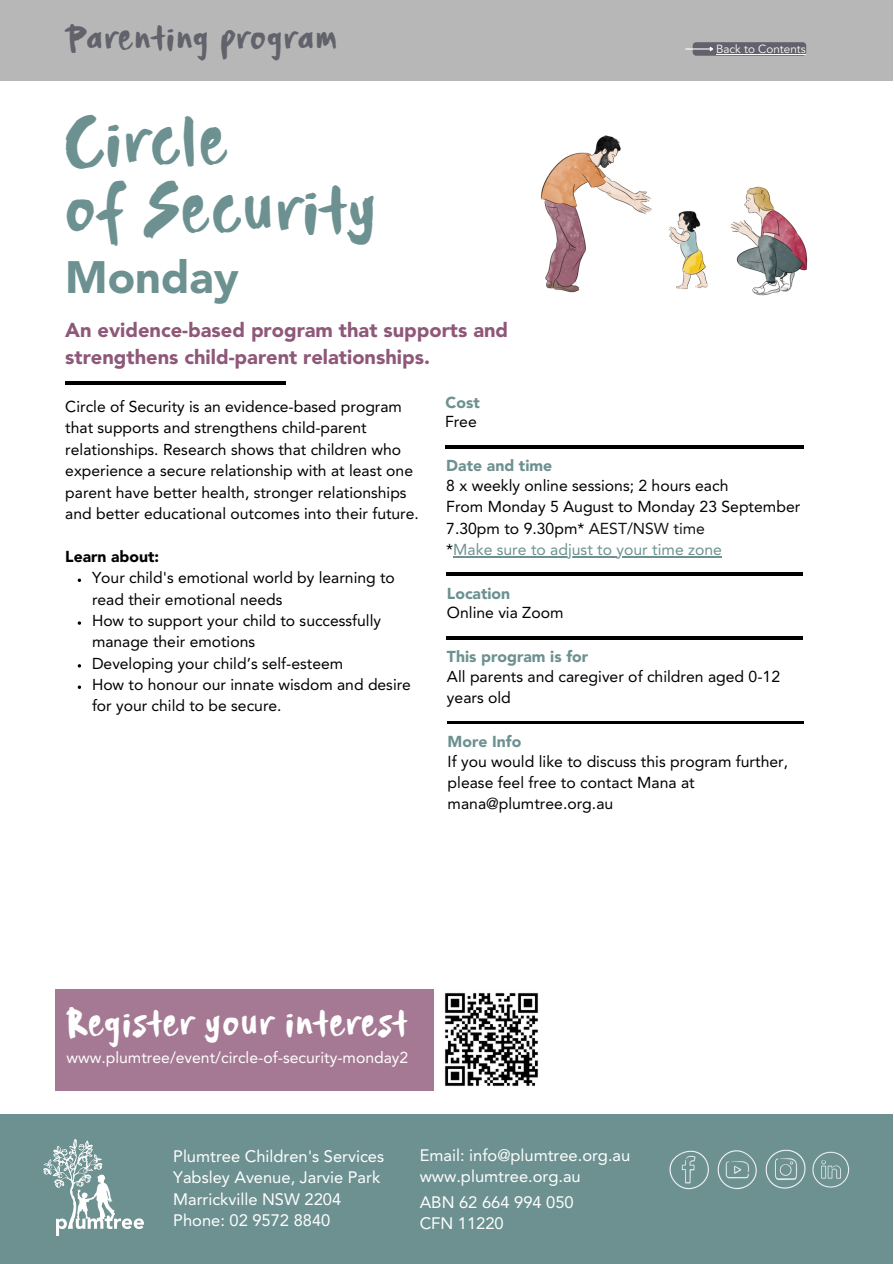
<style>
.page{position:relative;width:894px;height:1264px;background:#fff}
.page>*{position:absolute;margin:0;border:0;box-sizing:border-box;transform-origin:0 0}
.t1{font:48.75px/67.9px "Ashleigh Steel";color:#6d9191}
.t2{font:900 45px "Avenir LT Std";color:#6d9191}
.t3{font:27px "Ashleigh Steel";color:#fff}
.t4{font:25.5px "Ashleigh Steel";color:#62626c}
.t5{font:900 20.1px/27.5px "Avenir LT Std";color:#8f5879}
.t6{font:16.5px/21.3px "Avenir LT Std";color:#fff}
.t7{font:15.75px/21.3px "Avenir LT Std";color:#000}
.t8{font:900 15.75px "Avenir LT Std";color:#6d9191}
.t9{font:15.75px "Avenir LT Std";color:#fff}
.t10{font:900 15.75px "Avenir LT Std";color:#000}
.t11{font:11.7px "Avenir LT Std";color:#fff}
.s1{color:#151414}
.s2{color:#6d9191}
</style>
<div class="page">
<div style="left:1px;top:0;width:891px;height:80px;background:#b7b7b7"></div>
<div style="left:0;top:1114px;width:891px;height:149px;background:#6d9191"></div>
<div style="left:56px;top:989px;width:379px;height:101px;background:#a57993"></div>
<img style="left:43px;top:1139px;width:101px;height:96px">
<img style="left:669px;top:1150px;width:40px;height:40px">
<img style="left:717px;top:1150px;width:40px;height:40px">
<img style="left:765px;top:1149px;width:41px;height:40px">
<img style="left:812px;top:1151px;width:38px;height:37px">
<hr style="left:445px;top:445px;width:358px;height:3px;background:#000">
<hr style="left:453px;top:556px;width:268px;height:1px;background:#6d9191">
<img style="left:521px;top:42px;width:306px;height:254px">
<hr style="left:446px;top:573px;width:357px;height:2px;background:#000">
<hr style="left:446px;top:636px;width:357px;height:3px;background:#000">
<hr style="left:447px;top:721px;width:356px;height:2px;background:#000">
<svg style="left:78px;top:578px;width:3px;height:4px"></svg>
<svg style="left:78px;top:685px;width:3px;height:4px"></svg>
<hr style="left:65px;top:381px;width:221px;height:3px;background:#000">
<img style="left:445px;top:993px;width:93px;height:93px">
<p class="t4" style="left:66px;top:25px;width:274px">Parenting program</p>
<h5 class="t1" style="left:65px;top:110px;width:315px">Circle<br>of Security</h5>
<p class="t2" style="left:65px;top:259px;width:175px">Monday</p>
<p class="t5" style="left:65px;top:318px;width:444px">An evidence-based program that supports and strengthens child-parent relationships.</p>
<h2 class="t11" style="left:716px;top:44px;width:91px">Back to Contents</h2>
<h5 class="t7" style="left:65px;top:397px;width:355px">Circle of Security is an evidence-based program that supports and strengthens child-parent relationships. Research shows that children who experience a secure relationship with at least one parent have better health, stronger relationships and better educational outcomes into their future.</h5>
<h5 class="t10" style="left:65px;top:550px;width:95px">Learn about:</h5>
<h5 class="t7" style="left:92px;top:568px;width:304px">Your child's emotional world by learning to read their emotional needs</h5>
<h2 class="t7" style="left:92px;top:611px;width:290px">How to support your child to successfully manage their emotions</h2>
<h5 class="t7" style="left:92px;top:654px;width:252px">Developing your child’s self-esteem</h5>
<p class="t7" style="left:92px;top:675px;width:320px">How to honour our innate wisdom and desire for your child to be secure.</p>
<h5 class="t8" style="left:445px;top:396px;width:36px">Cost</h5>
<p class="t7" style="left:445px;top:413px;width:33px">Free</p>
<h4 class="t8" style="left:446px;top:459px;width:107px">Date and time</h4>
<p class="t7" style="left:446px;top:476px;width:355px">8 x weekly online sessions; 2 hours each<br>From Monday 5 August to Monday 23 September 7.30pm to 9.30pm* <span class="s1">AEST/NSW time<br></span>*<span class="s2">Make sure to adjust to your time zone</span></p>
<h5 class="t8" style="left:447px;top:587px;width:65px">Location</h5>
<h5 class="t7" style="left:447px;top:603px;width:118px">Online via Zoom</h5>
<h5 class="t8" style="left:447px;top:650px;width:143px">This program is for</h5>
<h5 class="t7" style="left:447px;top:667px;width:334px">All parents and caregiver of children aged 0-12 years old</h5>
<h5 class="t8" style="left:447px;top:735px;width:75px">More Info</h5>
<h5 class="t7" style="left:447px;top:752px;width:342px">If you would like to discuss this program further, please feel free to contact Mana at mana@plumtree.org.au</h5>
<p class="t3" style="left:66px;top:1008px;width:343px">Register your interest</p>
<p class="t9" style="left:66px;top:1050px;width:343px">www.plumtree/event/circle-of-security-monday2</p>
<h5 class="t6" style="left:173px;top:1146px;width:212px">Plumtree Children's Services<br>Yabsley Avenue, Jarvie Park<br>Marrickville NSW 2204<br>Phone: 02 9572 8840</h5>
<h3 class="t6" style="left:419px;top:1146px;width:212px">Email: info@plumtree.org.au www.plumtree.org.au</h3>
<h5 class="t6" style="left:419px;top:1192px;width:156px">ABN 62 664 994 050<br>CFN 11220</h5>
</div>
